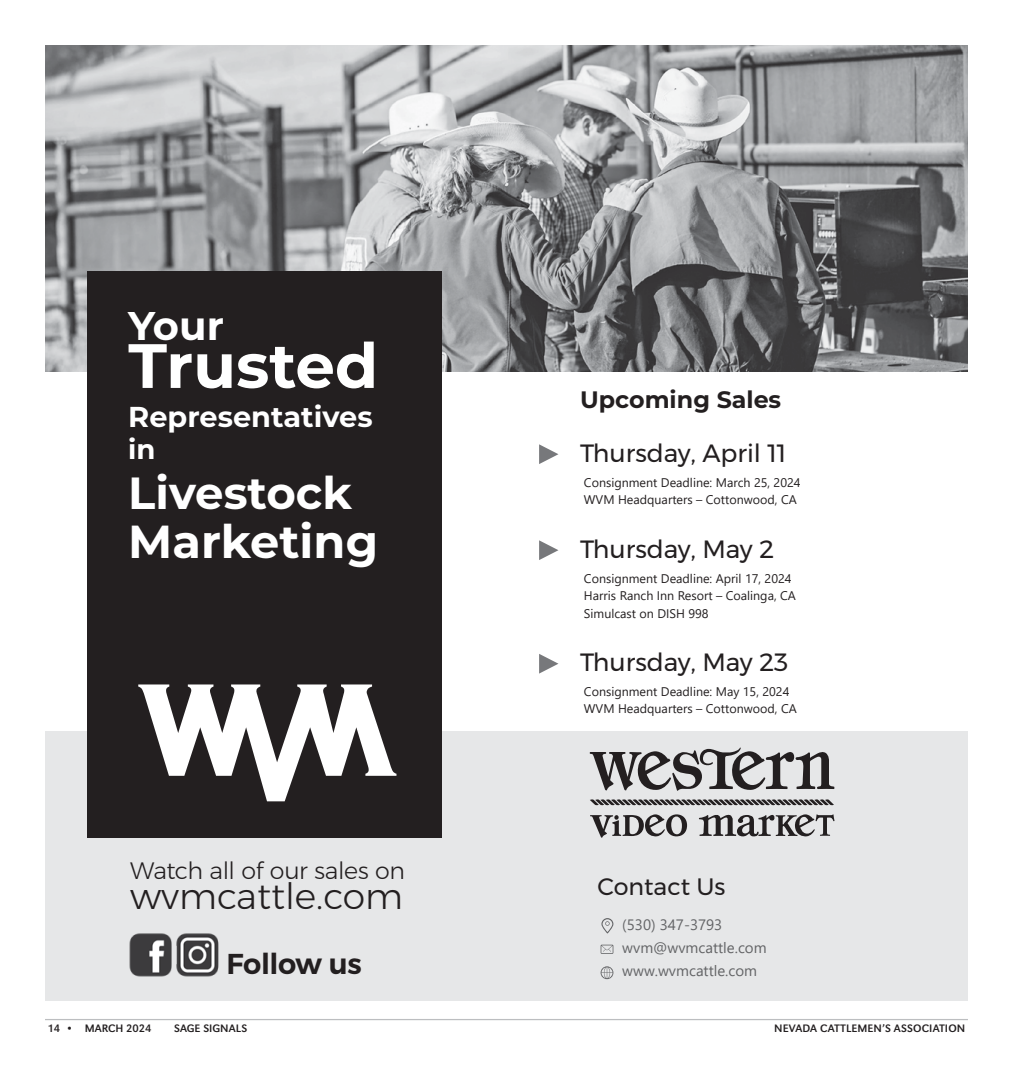
<style>
.page{position:relative;width:1013px;height:1080px;background:#fff}
.page>*{position:absolute;margin:0;border:0;box-sizing:border-box;transform-origin:0 0}
.t1{font:700 62.5px "Montserrat";color:#fff}
.t2{font:700 46.25px "Montserrat";color:#fff}
.t3{font:700 45px "Montserrat";color:#fff}
.t4{font:700 40px "Montserrat";color:#fff}
.t5{font:300 36.25px "Montserrat";color:#231f20}
.t6{font:700 28.75px "Montserrat";color:#fff}
.t7{font:600 28.75px "Montserrat";letter-spacing:-.01em;color:#231f20}
.t8{font:700 27.5px "Montserrat";color:#fff}
.t9{font:25px "Montserrat";color:#231f20}
.t10{font:300 23.75px "Montserrat";letter-spacing:-.02em;color:#231f20}
.t11{font:700 23.75px "Montserrat";color:#231f20}
.t12{font:23.75px "Montserrat";color:#231f20}
.t13{font:15px/23.1px "Segoe UI";color:#636466}
.t14{font:12.5px/17.5px "Segoe UI";color:#231f20}
.t15{font:11.25px "URW Grotesk Pro";letter-spacing:.005em;color:#231f20}
</style>
<div class="page">
<hr style="left:45px;top:1019px;width:923px;height:1px;background:#bcbec0">
<div style="left:45px;top:732px;width:923px;height:269px;background:#e6e7e8"></div>
<img style="left:45px;top:45px;width:923px;height:327px">
<div style="left:87px;top:271px;width:355px;height:567px;background:#231f20"></div>
<svg style="left:138px;top:684px;width:258px;height:117px"></svg>
<svg style="left:699px;top:814px;width:135px;height:23px"></svg>
<svg style="left:590px;top:814px;width:97px;height:24px"></svg>
<svg style="left:589px;top:747px;width:245px;height:44px"></svg>
<svg style="left:590px;top:799px;width:244px;height:6px"></svg>
<img style="left:129px;top:933px;width:90px;height:44px">
<svg style="left:539px;top:444px;width:19px;height:20px"></svg>
<svg style="left:539px;top:654px;width:19px;height:20px"></svg>
<svg style="left:539px;top:540px;width:19px;height:20px"></svg>
<svg style="left:600px;top:945px;width:13px;height:9px"></svg>
<svg style="left:601px;top:918px;width:12px;height:15px"></svg>
<svg style="left:600px;top:966px;width:13px;height:13px"></svg>
<h3 class="t4" style="left:128px;top:297px;width:97px">Your</h3>
<h1 class="t1" style="left:128px;top:321px;width:251px">Trusted</h1>
<h3 class="t6" style="left:128px;top:396px;width:246px">Representatives</h3>
<h3 class="t8" style="left:128px;top:430px;width:29px">in</h3>
<h3 class="t3" style="left:128px;top:461px;width:225px">Livestock</h3>
<h2 class="t2" style="left:128px;top:508px;width:251px">Marketing</h2>
<h3 class="t10" style="left:130px;top:852px;width:276px">Watch all of our sales on</h3>
<h3 class="t5" style="left:130px;top:869px;width:274px">wvmcattle.com</h3>
<h3 class="t7" style="left:226px;top:941px;width:137px">Follow us</h3>
<h3 class="t11" style="left:580px;top:383px;width:203px">Upcoming Sales</h3>
<h3 class="t9" style="left:580px;top:434px;width:207px">Thursday, April 11</h3>
<p class="t14" style="left:584px;top:472px;width:218px">Consignment Deadline: March 25, 2024<br>WVM Headquarters – Cottonwood, CA</p>
<h3 class="t9" style="left:580px;top:530px;width:195px">Thursday, May 2</h3>
<p class="t14" style="left:584px;top:568px;width:213px">Consignment Deadline: April 17, 2024<br>Harris Ranch Inn Resort – Coalinga, CA<br>Simulcast on DISH 998</p>
<h3 class="t9" style="left:580px;top:643px;width:210px">Thursday, May 23</h3>
<p class="t14" style="left:584px;top:682px;width:214px">Consignment Deadline: May 15, 2024<br>WVM Headquarters – Cottonwood, CA</p>
<h3 class="t12" style="left:597px;top:869px;width:129px">Contact Us</h3>
<p class="t13" style="left:622px;top:911px;width:146px">(530) 347-3793 wvm@wvmcattle.com www.wvmcattle.com</p>
<p class="t15" style="left:48px;top:1022px;width:105px">14 • MARCH 2024</p>
<p class="t15" style="left:174px;top:1022px;width:75px">SAGE SIGNALS</p>
<p class="t15" style="left:774px;top:1022px;width:193px">NEVADA CATTLEMEN’S ASSOCIATION</p>
</div>
